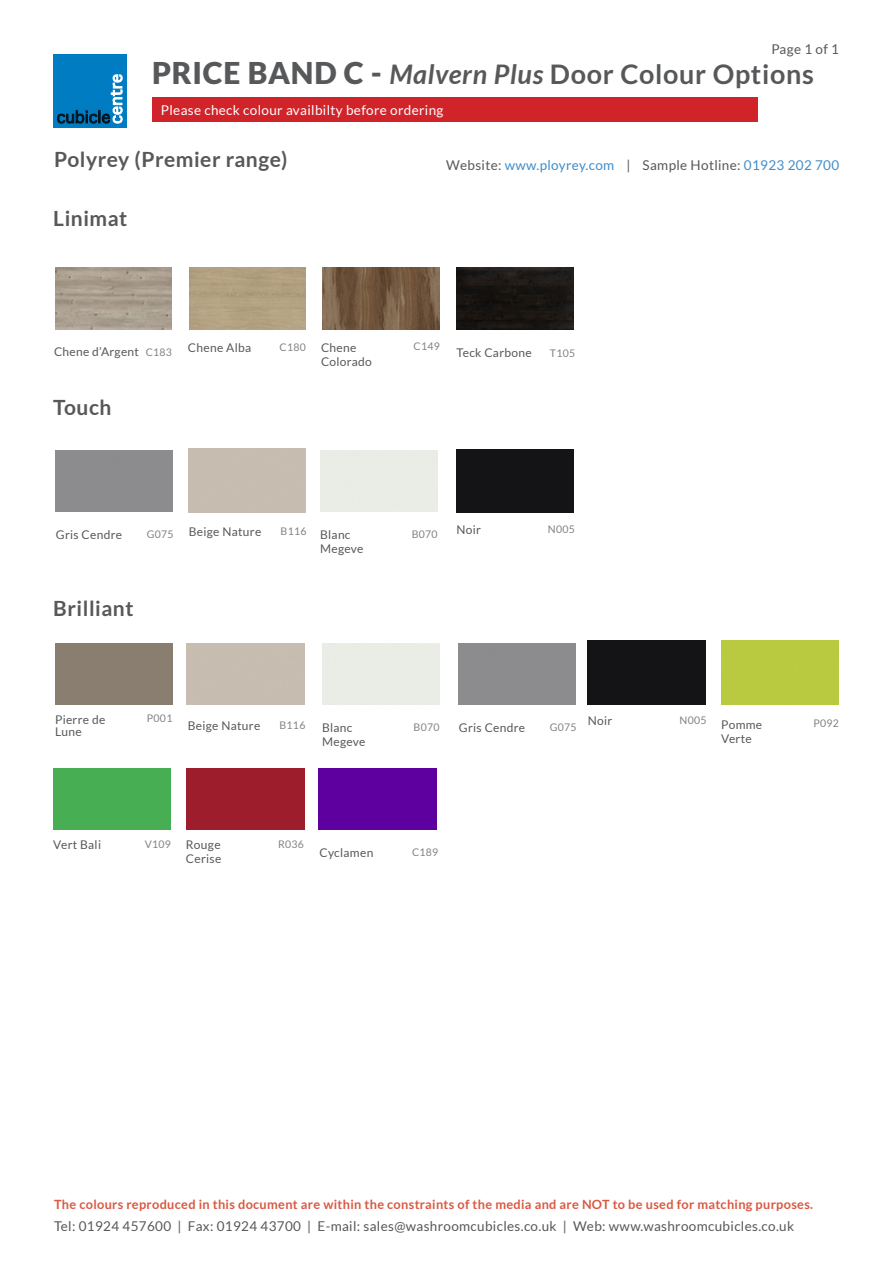
<style>
.page{position:relative;width:893px;height:1263px;background:#fff}
.page>*{position:absolute;margin:0;border:0;box-sizing:border-box;transform-origin:0 0}
.t1{font:700 27px "Lato";letter-spacing:.025em;color:#57585a}
.t2{font:700 21px "Lato";letter-spacing:.025em;color:#57585a}
.t3{font:13.5px "Lato";letter-spacing:.025em;color:#57585a}
.t4{font:13.5px "Lato";letter-spacing:.025em;color:#3f8dcb}
.t5{font:13.5px "Lato";letter-spacing:.025em;color:#fff}
.t6{font:700 12.75px "Lato";letter-spacing:.025em;color:#d95842}
.t7{font:12px/14.4px "Lato";letter-spacing:.025em;color:#57585a}
.t8{font:10.5px "Lato";letter-spacing:.025em;color:#808285}
.s1{font-weight:900;font-size:30px}
.s2{font-style:italic}
.s3{color:#57585a}
</style>
<div class="page">
<div style="left:53px;top:54px;width:74px;height:73px;background:#007cc2"></div>
<svg style="left:57px;top:74px;width:66px;height:50px"></svg>
<div style="left:152px;top:98px;width:605px;height:24px;background:#d1232a"></div>
<img style="left:55px;top:268px;width:116px;height:62px">
<img style="left:322px;top:268px;width:117px;height:61px">
<img style="left:456px;top:268px;width:118px;height:62px">
<div style="left:456px;top:450px;width:118px;height:62px;background:#141416"></div>
<div style="left:588px;top:641px;width:117px;height:64px;background:#141416"></div>
<div style="left:721px;top:641px;width:118px;height:64px;background:#b9ca40"></div>
<div style="left:54px;top:768px;width:117px;height:62px;background:#47ae53"></div>
<div style="left:187px;top:768px;width:117px;height:62px;background:#9d1d2c"></div>
<div style="left:319px;top:768px;width:117px;height:62px;background:#5e009f"></div>
<p class="t3" style="left:771px;top:42px;width:69px">Page 1 of 1</p>
<p class="t1" style="left:152px;top:58px;width:663px"><span class="s1">PRICE BAND C -</span> <span class="s2">Malvern Plus</span> Door Colour Options</p>
<p class="t5" style="left:161px;top:102px;width:284px">Please check colour availbilty before ordering</p>
<p class="t2" style="left:54px;top:147px;width:235px">Polyrey (Premier range)</p>
<p class="t4" style="left:446px;top:157px;width:395px"><span class="s3">Website:</span> www.ployrey.com <span class="s3">| Sample Hotline:</span> 01923 202 700</p>
<p class="t2" style="left:53px;top:206px;width:76px">Linimat</p>
<p class="t7" style="left:54px;top:345px;width:87px">Chene d’Argent</p>
<p class="t8" style="left:146px;top:347px;width:28px">C183</p>
<p class="t2" style="left:53px;top:396px;width:60px">Touch</p>
<p class="t7" style="left:188px;top:341px;width:65px">Chene Alba</p>
<p class="t8" style="left:280px;top:341px;width:28px">C180</p>
<p class="t7" style="left:321px;top:340px;width:52px">Chene<br>Colorado</p>
<p class="t8" style="left:414px;top:341px;width:28px">C149</p>
<p class="t7" style="left:457px;top:346px;width:77px">Teck Carbone</p>
<p class="t8" style="left:550px;top:347px;width:27px">T105</p>
<p class="t7" style="left:189px;top:524px;width:74px">Beige Nature</p>
<p class="t8" style="left:281px;top:525px;width:27px">B116</p>
<p class="t7" style="left:320px;top:527px;width:45px">Blanc<br>Megeve</p>
<p class="t7" style="left:56px;top:527px;width:68px">Gris Cendre</p>
<p class="t8" style="left:147px;top:528px;width:28px">G075</p>
<p class="t8" style="left:412px;top:528px;width:27px">B070</p>
<p class="t2" style="left:53px;top:596px;width:82px">Brilliant</p>
<p class="t7" style="left:456px;top:522px;width:26px">Noir</p>
<p class="t8" style="left:548px;top:523px;width:28px">N005</p>
<p class="t7" style="left:55px;top:713px;width:52px;line-height:12px">Pierre de<br>Lune</p>
<p class="t8" style="left:147px;top:713px;width:27px">P001</p>
<p class="t7" style="left:188px;top:718px;width:74px">Beige Nature</p>
<p class="t8" style="left:280px;top:719px;width:27px">B116</p>
<p class="t7" style="left:322px;top:720px;width:45px">Blanc<br>Megeve</p>
<p class="t8" style="left:414px;top:721px;width:27px">B070</p>
<p class="t7" style="left:459px;top:720px;width:68px">Gris Cendre</p>
<p class="t8" style="left:550px;top:721px;width:28px">G075</p>
<p class="t7" style="left:588px;top:714px;width:26px">Noir</p>
<p class="t8" style="left:679px;top:714px;width:28px">N005</p>
<p class="t7" style="left:721px;top:717px;width:43px">Pomme<br>Verte</p>
<p class="t8" style="left:813px;top:718px;width:27px">P092</p>
<p class="t7" style="left:53px;top:837px;width:49px">Vert Bali</p>
<p class="t8" style="left:145px;top:838px;width:28px">V109</p>
<p class="t7" style="left:186px;top:837px;width:37px">Rouge<br>Cerise</p>
<p class="t8" style="left:278px;top:838px;width:27px">R036</p>
<p class="t7" style="left:319px;top:845px;width:55px">Cyclamen</p>
<p class="t8" style="left:412px;top:846px;width:28px">C189</p>
<p class="t6" style="left:54px;top:1197px;width:761px">The colours reproduced in this document are within the constraints of the media and are NOT to be used for matching purposes.</p>
<p class="t3" style="left:54px;top:1218px;width:742px">Tel: 01924 457600 | Fax: 01924 43700 | E-mail: sales@washroomcubicles.co.uk | Web: www.washroomcubicles.co.uk</p>
</div>
